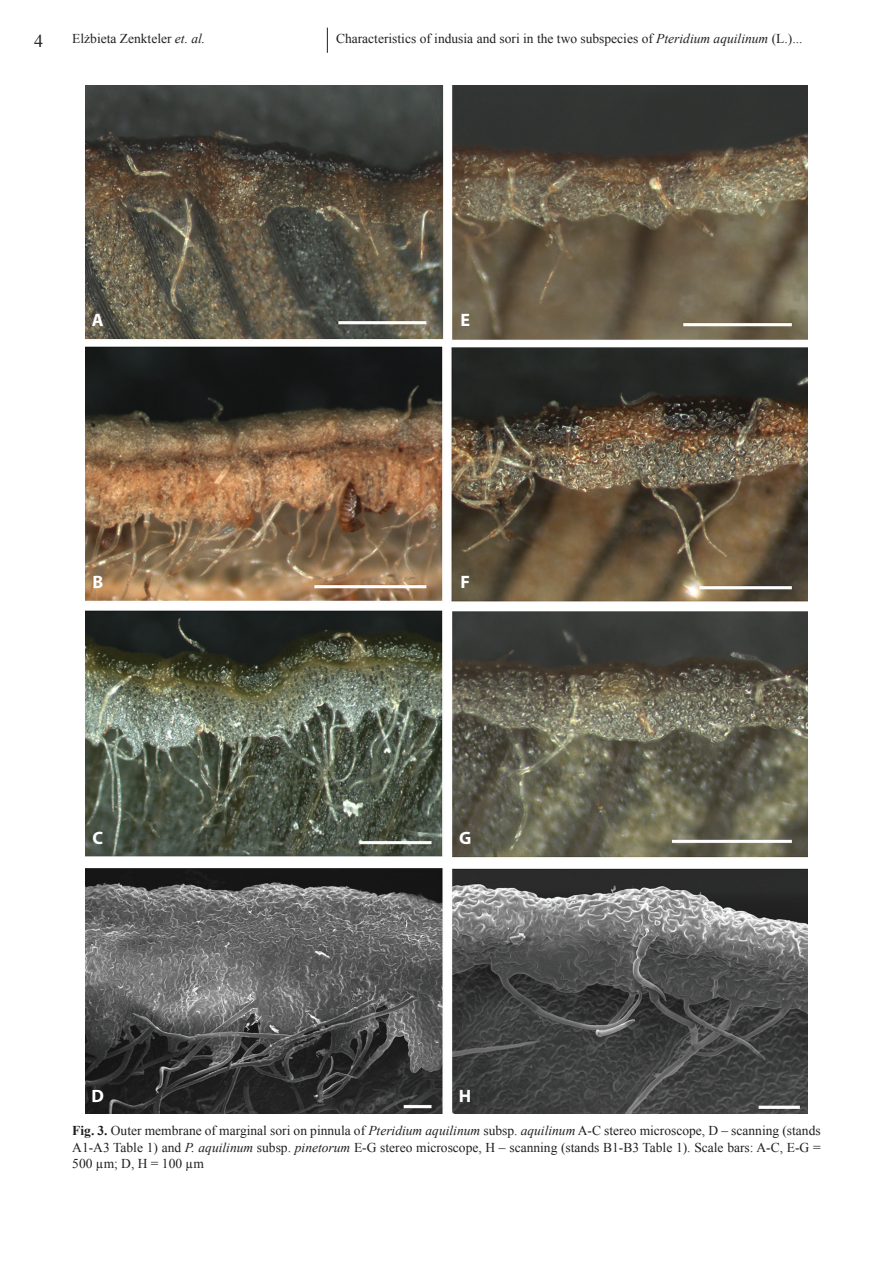
<style>
.page{position:relative;width:893px;height:1263px;background:#fff}
.page>*{position:absolute;margin:0;border:0;box-sizing:border-box;transform-origin:0 0}
.t1{font:700 18px "Myriad Pro";color:#fff}
.t2{font:18px "Times New Roman";color:#231f20}
.t3{font:13.5px/16.2px "Times New Roman";color:#231f20;text-align:justify}
.s1{font-style:italic}
.s2{font-weight:700}
</style>
<div class="page">
<svg style="left:327px;top:28px;width:1px;height:25px"></svg>
<img style="left:85px;top:85px;width:722px;height:1028px">
<h1 class="t2" style="left:34px;top:28px;width:10px">4</h1>
<p class="t3" style="left:72px;top:31px;width:135px">Elżbieta Zenkteler <span class="s1">et. al.</span></p>
<p class="t3" style="left:336px;top:31px;width:468px">Characteristics of indusia and sori in the two subspecies of <span class="s1">Pteridium aquilinum</span> (L.)...</p>
<h1 class="t1" style="left:92px;top:309px;width:13px">A</h1>
<h1 class="t1" style="left:460px;top:309px;width:11px">E</h1>
<h1 class="t1" style="left:92px;top:570px;width:12px">B</h1>
<h1 class="t1" style="left:460px;top:570px;width:11px">F</h1>
<h1 class="t1" style="left:92px;top:826px;width:12px">C</h1>
<h1 class="t1" style="left:459px;top:826px;width:14px">G</h1>
<h1 class="t1" style="left:92px;top:1084px;width:14px">D</h1>
<h1 class="t1" style="left:459px;top:1084px;width:14px">H</h1>
<p class="t3" style="left:72px;top:1122px;width:750px"><span class="s2">Fig. 3.</span> Outer membrane of marginal sori on pinnula of <span class="s1">Pteridium aquilinum</span> subsp. <span class="s1">aquilinum</span> A-C stereo microscope, D – scanning (stands A1-A3 Table 1) and <span class="s1">P. aquilinum</span> subsp. <span class="s1">pinetorum</span> E-G stereo microscope, H – scanning (stands B1-B3 Table 1). Scale bars: A-C, E-G = 500 µm; D, H = 100 µm</p>
</div>
